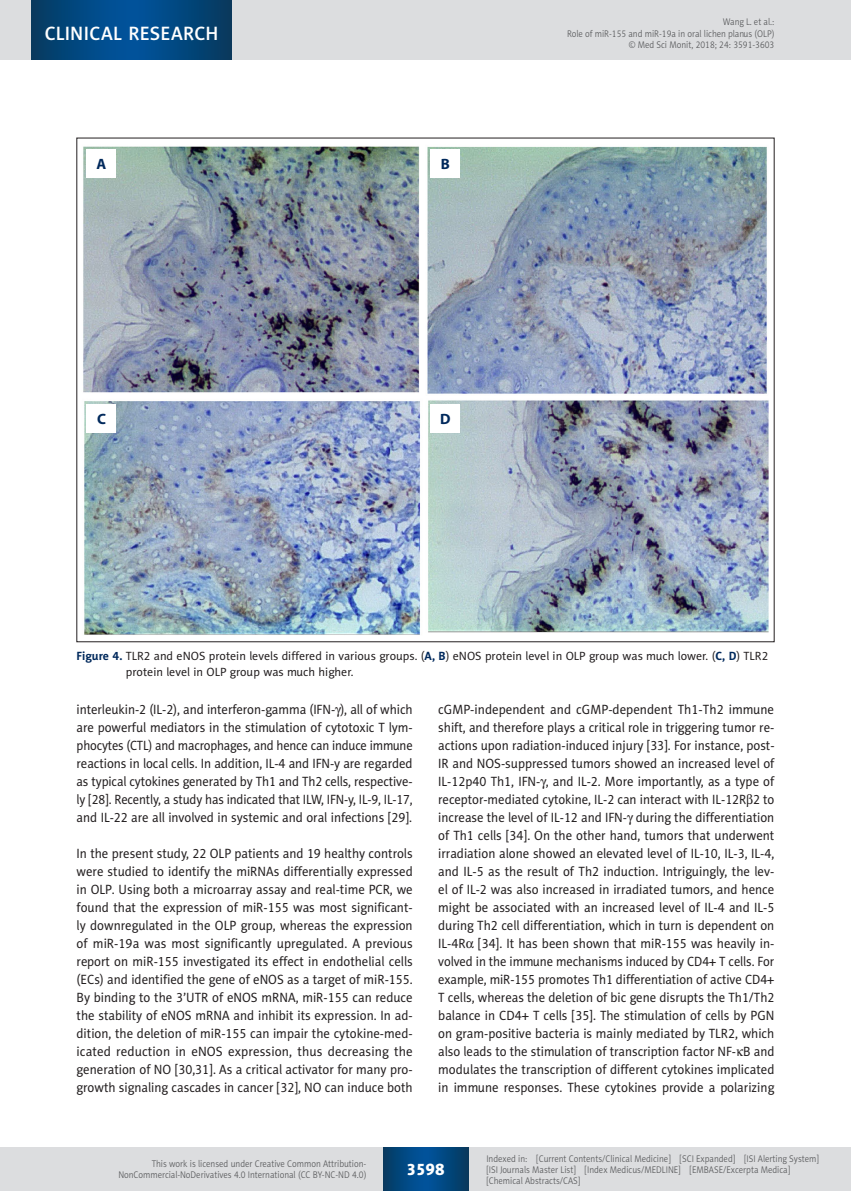
<style>
.page{position:relative;width:851px;height:1191px;background:#fff}
.page>*{position:absolute;margin:0;border:0;box-sizing:border-box;transform-origin:0 0}
.t1{font:19.5px "Naomi Sans EFN Medium";letter-spacing:.015em;color:#fff}
.t2{font:16.5px "Naomi Sans EFN Heavy";color:#fff}
.t3{font:700 15px "Myriad Pro";color:#00295c}
.MSM_Body{font:13.5px/18px "Naomi Sans EFN";color:#231f20;text-align:justify;scale:.96 1}
.MSM_Body-2{font:13.5px/18px "Naomi Sans EFN";color:#231f20;text-align:justify;scale:.95 1}
.MSM_Rycina_tytul{font:12px/15.8px "Naomi Sans EFN";color:#231f20}
.t4{font:9.75px/11.2px "Naomi Sans EFN Light";color:#57585a;text-align:right;scale:.9 1}
.s1{font-weight:700;color:#00295c}
.s2{font-family:"Standard Sym L"}
</style>
<div class="page">
<img style="left:83px;top:146px;width:686px;height:489px">
<div style="left:87px;top:150px;width:29px;height:28px;background:#fff"></div>
<div style="left:87px;top:404px;width:29px;height:28px;background:#fff"></div>
<div style="left:431px;top:150px;width:29px;height:28px;background:#fff"></div>
<div style="left:431px;top:404px;width:29px;height:28px;background:#fff"></div>
<div style="left:0;top:1148px;width:850px;height:43px;background:#dcdddf"></div>
<svg style="left:383px;top:1147px;width:85px;height:43px;background:#02477e"></svg>
<div style="left:0;top:0;width:850px;height:60px;background:#dcdddf"></div>
<hr style="left:850px;top:0;width:1px;height:60px;background:#dcdddf">
<svg style="left:32px;top:0;width:200px;height:60px;background:#02477e"></svg>
<h1 class="t1" style="left:45px;top:22px;width:175px">CLINICAL RESEARCH</h1>
<p class="t3" style="left:96px;top:154px;width:11px">A</p>
<p class="t3" style="left:97px;top:409px;width:10px">C</p>
<p class="t3" style="left:441px;top:154px;width:11px">B</p>
<p class="t3" style="left:440px;top:409px;width:12px">D</p>
<p class="t4" style="left:567px;top:16px;width:232px">Wang L. et al.:<br>Role of miR-155 and miR-19a in oral lichen planus (OLP) © Med Sci Monit, 2018; 24: 3591-3603</p>
<p class="MSM_Rycina_tytul" style="left:126px;top:648px;width:643px;text-indent:-49px"><span class="s1">Figure 4.</span> TLR2 and eNOS protein levels differed in various groups. (<span class="s1">A, B</span>) eNOS protein level in OLP group was much lower. (<span class="s1">C, D</span>) TLR2 protein level in OLP group was much higher.</p>
<p class="MSM_Body-2" style="left:77px;top:700px;width:355px">interleukin-2 (IL-2), and interferon-gamma (IFN-<span class="s2">g</span>), all of which are powerful mediators in the stimulation of cytotoxic T lym&shy;phocytes (CTL) and macrophages, and hence can induce immune reactions in local cells. In addition, IL-4 and IFN-y are regarded as typical cytokines generated by Th1 and Th2 cells, respective&shy;ly [28]. Recently, a study has indicated that ILW, IFN-y, IL-9, IL-17, and IL-22 are all involved in systemic and oral infections [29].</p>
<p class="MSM_Body-2" style="left:77px;top:844px;width:355px">In the present study, 22 OLP patients and 19 healthy controls were studied to identify the miRNAs differentially expressed in OLP. Using both a microarray assay and real-time PCR, we found that the expression of miR-155 was most significant&shy;ly downregulated in the OLP group, whereas the expression of miR-19a was most significantly upregulated. A previous report on miR-155 investigated its effect in endothelial cells (ECs) and identified the gene of eNOS as a target of miR-155.<br>By binding to the 3’UTR of eNOS mRNA, miR-155 can reduce the stability of eNOS mRNA and inhibit its expression. In ad&shy;dition, the deletion of miR-155 can impair the cytokine-med&shy;icated reduction in eNOS expression, thus decreasing the generation of NO [30,31]. As a critical activator for many pro&shy;growth signaling cascades in cancer [32], NO can induce both</p>
<p class="MSM_Body" style="left:438px;top:700px;width:352px">cGMP-independent and cGMP-dependent Th1-Th2 immune shift, and therefore plays a critical role in triggering tumor re&shy;actions upon radiation-induced injury [33]. For instance, post-IR and NOS-suppressed tumors showed an increased level of IL-12p40 Th1, IFN-<span class="s2">g</span>, and IL-2. More importantly, as a type of receptor-mediated cytokine, IL-2 can interact with IL-12R<span class="s2">b</span>2 to increase the level of IL-12 and IFN-<span class="s2">g</span> during the differentiation of Th1 cells [34]. On the other hand, tumors that underwent irradiation alone showed an elevated level of IL-10, IL-3, IL-4, and IL-5 as the result of Th2 induction. Intriguingly, the lev&shy;el of IL-2 was also increased in irradiated tumors, and hence might be associated with an increased level of IL-4 and IL-5 during Th2 cell differentiation, which in turn is dependent on IL-4R<span class="s2">a</span> [34]. It has been shown that miR-155 was heavily in&shy;volved in the immune mechanisms induced by CD4+ T cells. For example, miR-155 promotes Th1 differentiation of active CD4+ T cells, whereas the deletion of bic gene disrupts the Th1/Th2 balance in CD4+ T cells [35]. The stimulation of cells by PGN on gram-positive bacteria is mainly mediated by TLR2, which also leads to the stimulation of transcription factor NF-<span class="s2">k</span>B and modulates the transcription of different cytokines implicated in immune responses. These cytokines provide a polarizing</p>
<p class="t4" style="left:118px;top:1158px;width:277px">This work is licensed under Creative Common Attribution-<br>NonCommercial-NoDerivatives 4.0 International (CC BY-NC-ND 4.0)</p>
<p class="t2" style="left:406px;top:1159px;width:40px">3598</p>
<p class="t4" style="left:486px;top:1152px;width:371px;text-align:left">Indexed in: [Current Contents/Clinical Medicine] [SCI Expanded] [ISI Alerting System] [ISI Journals Master List] [Index Medicus/MEDLINE] [EMBASE/Excerpta Medica] [Chemical Abstracts/CAS]</p>
</div>
